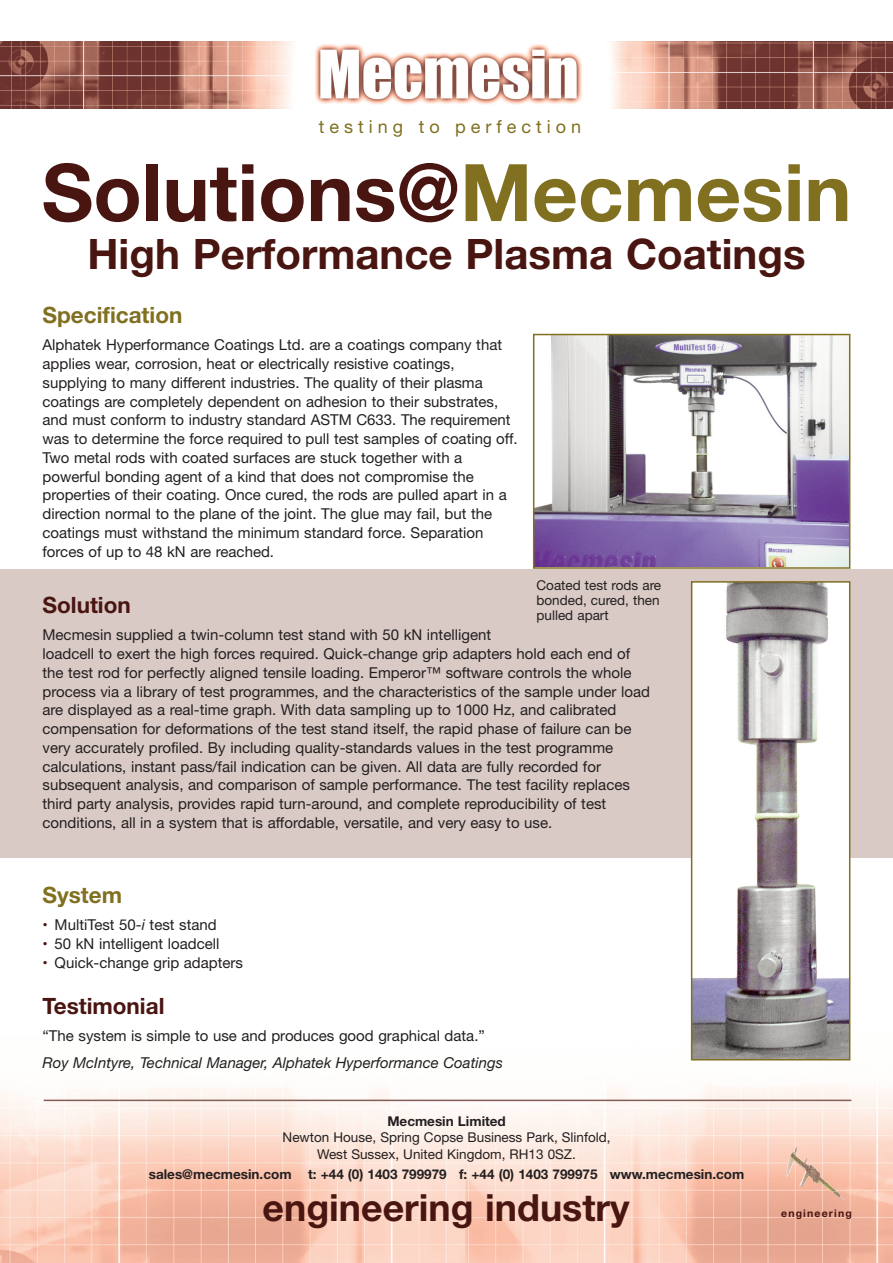
<style>
.page{position:relative;width:893px;height:1263px;background:#fff}
.page>*{position:absolute;margin:0;border:0;box-sizing:border-box;transform-origin:0 0}
.t1{font:700 79.5px "Helvetica Neue";color:#491511}
.t2{font:700 42px "Helvetica Neue";color:#491511}
.t3{font:700 37.5px "Helvetica Neue";color:#491511}
.t4{font:700 22.5px "Helvetica Neue";color:#807020}
.t5{font:700 22.5px "Helvetica Neue";color:#491511}
.t6{font:18px "Helvetica Neue";letter-spacing:.28em;color:#807020}
.t7{font:15px/18.8px "Helvetica Neue";color:#231f20}
.t8{font:italic 15px "Helvetica Neue";color:#231f20}
.t9{font:13.5px/15px "Helvetica Neue";color:#231f20;text-align:center}
.t10{font:700 13.5px "Helvetica Neue";color:#231f20}
.t11{font:700 10.5px "Helvetica Neue";letter-spacing:.11em;color:#491511}
.s1{color:#807020}
.s2{color:#491511}
.s3{font-style:italic}
</style>
<div class="page">
<img style="left:0;top:1008px;width:893px;height:255px">
<div style="left:0;top:570px;width:893px;height:288px;background:#d9cac5"></div>
<img style="left:536px;top:337px;width:311px;height:229px">
<div style="left:533px;top:334px;width:317px;height:235px;border:2px solid #807020"></div>
<img style="left:694px;top:584px;width:153px;height:473px">
<div style="left:691px;top:581px;width:159px;height:479px;border:2px solid #807020"></div>
<img style="left:0;top:42px;width:893px;height:66px">
<img style="left:786px;top:1146px;width:59px;height:55px">
<hr style="left:44px;top:1099px;width:807px;height:2px;background:#845d55">
<p class="t6" style="left:319px;top:114px;width:264px">testing to perfection</p>
<h1 class="t1" style="left:42px;top:130px;width:811px">Solutions@<span class="s1">Mecmesin</span></h1>
<h2 class="t2" style="left:88px;top:221px;width:720px">High Performance Plasma Coatings</h2>
<h3 class="t4" style="left:43px;top:298px;width:141px">Specification</h3>
<p class="t7" style="left:43px;top:337px;width:477px">Alphatek Hyperformance Coatings Ltd. are a coatings company that applies wear, corrosion, heat or electrically resistive coatings, supplying to many different industries. The quality of their plasma coatings are completely dependent on adhesion to their substrates, and must conform to industry standard ASTM C633. The requirement was to determine the force required to pull test samples of coating off.<br>Two metal rods with coated surfaces are stuck together with a powerful bonding agent of a kind that does not compromise the properties of their coating. Once cured, the rods are pulled apart in a direction normal to the plane of the joint. The glue may fail, but the coatings must withstand the minimum standard force. Separation forces of up to 48 kN are reached.</p>
<h3 class="t5" style="left:43px;top:587px;width:90px">Solution</h3>
<p class="t7" style="left:43px;top:626px;width:609px">Mecmesin supplied a twin-column test stand with 50 kN intelligent<br>loadcell to exert the high forces required. Quick-change grip adapters hold each end of the test rod for perfectly aligned tensile loading. Emperor™ software controls the whole process via a library of test programmes, and the characteristics of the sample under load are displayed as a real-time graph. With data sampling up to 1000 Hz, and calibrated compensation for deformations of the test stand itself, the rapid phase of failure can be very accurately profiled. By including quality-standards values in the test programme calculations, instant pass/fail indication can be given. All data are fully recorded for subsequent analysis, and comparison of sample performance. The test facility replaces third party analysis, provides rapid turn-around, and complete reproducibility of test conditions, all in a system that is affordable, versatile, and very easy to use.</p>
<p class="t9" style="left:537px;top:578px;width:126px;text-align:justify">Coated test rods are bonded, cured, then pulled apart</p>
<h3 class="t4" style="left:43px;top:877px;width:81px">System</h3>
<p class="t7" style="left:43px;top:916px;width:176px"><span class="s2">•</span> MultiTest 50-<span class="s3">i</span> test stand</p>
<p class="t7" style="left:43px;top:935px;width:178px"><span class="s2">•</span> 50 kN intelligent loadcell</p>
<p class="t7" style="left:43px;top:954px;width:202px"><span class="s2">•</span> Quick-change grip adapters</p>
<h3 class="t5" style="left:43px;top:988px;width:123px">Testimonial</h3>
<p class="t7" style="left:43px;top:1027px;width:444px">“The system is simple to use and produces good graphical data.”</p>
<p class="t8" style="left:43px;top:1052px;width:462px">Roy McIntyre, Technical Manager, Alphatek Hyperformance Coatings</p>
<p class="t10" style="left:387px;top:1110px;width:120px">Mecmesin Limited</p>
<p class="t9" style="left:283px;top:1130px;width:330px;line-height:16.5px">Newton House, Spring Copse Business Park, Slinfold,<br>West Sussex, United Kingdom, RH13 0SZ.</p>
<p class="t10" style="left:149px;top:1164px;width:597px">sales@mecmesin.com t: +44 (0) 1403 799979 f: +44 (0) 1403 799975 www.mecmesin.com</p>
<h3 class="t3" style="left:263px;top:1178px;width:368px">engineering industry</h3>
<p class="t11" style="left:781px;top:1205px;width:72px">engineering</p>
</div>
